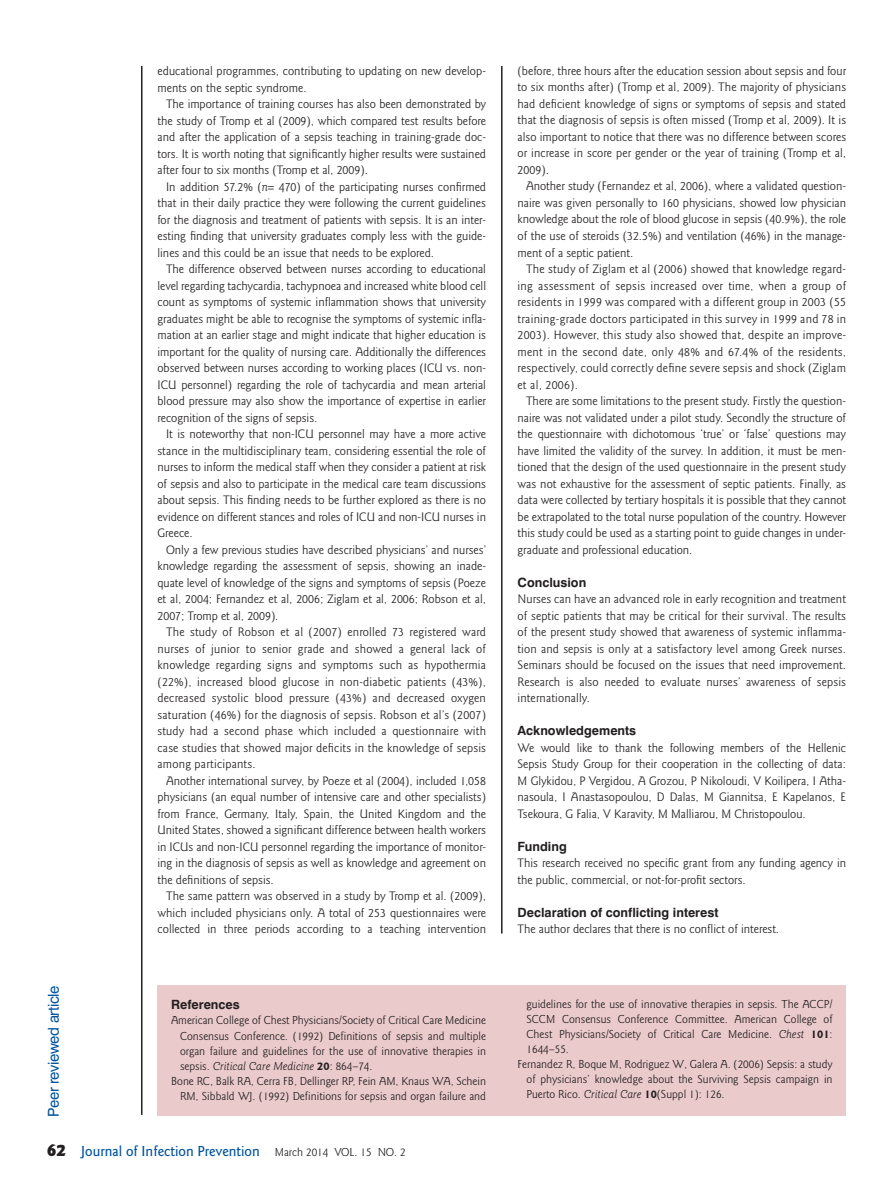
<style>
.page{position:relative;width:893px;height:1191px;background:#fff}
.page>*{position:absolute;margin:0;border:0;box-sizing:border-box;transform-origin:0 0}
.t1{font:500 15px "Goudy Sans Std";color:#0153a0}
.t2{font:15px "Swiss 721 BT";letter-spacing:-.025em;color:#0153a0}
.t3{font:12.75px/16.5px "Goudy Sans Std";color:#231f20;text-align:justify}
.t4{font:700 12.75px "Swiss 721 BT";color:#231f20}
.t5{font:12px "Goudy Sans Std";color:#231f20}
.t6{font:italic 12px "Goudy Sans Std";color:#231f20}
.s1{font-style:italic}
.s2{font-style:normal}
.s3{font-weight:700;font-style:normal}
.s4{font-weight:900;font-size:18px;color:#231f20}
.s5{font-weight:400;font-size:12px;color:#231f20}
.s6{font-weight:700}
</style>
<div class="page">
<hr style="left:141px;top:66px;width:1px;height:1049px;background:#231f20">
<hr style="left:501px;top:66px;width:1px;height:867px;background:#231f20">
<div style="left:158px;top:985px;width:688px;height:131px;background:#eacacb"></div>
<p class="t2" style="left:45px;top:1116px;width:133px;rotate:-90deg">Peer reviewed article</p>
<p class="t3" style="left:158px;top:63px;width:330px">educational programmes, contributing to updating on new develop&shy;ments on the septic syndrome.</p>
<p class="t3" style="left:158px;top:96px;width:330px;text-indent:9px">The importance of training courses has also been demonstrated by the study of Tromp et al (2009), which compared test results before and after the application of a sepsis teaching in training-grade doc&shy;tors. It is worth noting that significantly higher results were sustained after four to six months (Tromp et al, 2009).</p>
<p class="t3" style="left:158px;top:178px;width:330px;text-indent:9px">In addition 57.2% (<span class="s1">n</span>= 470) of the participating nurses confirmed that in their daily practice they were following the current guidelines for the diagnosis and treatment of patients with sepsis. It is an inter&shy;esting finding that university graduates comply less with the guide&shy;lines and this could be an issue that needs to be explored.</p>
<p class="t3" style="left:158px;top:261px;width:330px;text-indent:9px">The difference observed between nurses according to educational level regarding tachycardia, tachypnoea and increased white blood cell count as symptoms of systemic inflammation shows that university graduates might be able to recognise the symptoms of systemic infla&shy;mation at an earlier stage and might indicate that higher education is important for the quality of nursing care. Additionally the differences observed between nurses according to working places (ICU vs. non-ICU personnel) regarding the role of tachycardia and mean arterial blood pressure may also show the importance of expertise in earlier recognition of the signs of sepsis.</p>
<p class="t3" style="left:158px;top:426px;width:330px;text-indent:9px">It is noteworthy that non-ICU personnel may have a more active stance in the multidisciplinary team, considering essential the role of nurses to inform the medical staff when they consider a patient at risk of sepsis and also to participate in the medical care team discussions about sepsis. This finding needs to be further explored as there is no evidence on different stances and roles of ICU and non-ICU nurses in Greece.</p>
<p class="t3" style="left:158px;top:541px;width:330px;text-indent:9px">Only a few previous studies have described physicians’ and nurses’ knowledge regarding the assessment of sepsis, showing an inade&shy;quate level of knowledge of the signs and symptoms of sepsis (Poeze et al, 2004; Fernandez et al, 2006; Ziglam et al, 2006; Robson et al, 2007; Tromp et al, 2009).</p>
<p class="t3" style="left:158px;top:624px;width:330px;text-indent:9px">The study of Robson et al (2007) enrolled 73 registered ward nurses of junior to senior grade and showed a general lack of knowledge regarding signs and symptoms such as hypothermia (22%), increased blood glucose in non-diabetic patients (43%), decreased systolic blood pressure (43%) and decreased oxygen saturation (46%) for the diagnosis of sepsis. Robson et al’s (2007) study had a second phase which included a questionnaire with case studies that showed major deficits in the knowledge of sepsis among participants.</p>
<p class="t3" style="left:158px;top:772px;width:330px;text-indent:9px">Another international survey, by Poeze et al (2004), included 1,058 physicians (an equal number of intensive care and other specialists) from France, Germany, Italy, Spain, the United Kingdom and the United States, showed a significant difference between health workers in ICUs and non-ICU personnel regarding the importance of monitor&shy;ing in the diagnosis of sepsis as well as knowledge and agreement on the definitions of sepsis.</p>
<p class="t3" style="left:158px;top:888px;width:330px;text-indent:9px">The same pattern was observed in a study by Tromp et al. (2009), which included physicians only. A total of 253 questionnaires were collected in three periods according to a teaching intervention</p>
<p class="t4" style="left:171px;top:997px;width:70px">References</p>
<p class="t5" style="left:171px;top:1013px;width:316px">American College of Chest Physicians/Society of Critical Care Medicine</p>
<p class="t5" style="left:180px;top:1028px;width:307px">Consensus Conference. (1992) Definitions of sepsis and multiple</p>
<p class="t5" style="left:180px;top:1043px;width:308px">organ failure and guidelines for the use of innovative therapies in</p>
<p class="t6" style="left:180px;top:1059px;width:194px"><span class="s2">sepsis.</span> Critical Care Medicine <span class="s3">20</span><span class="s2">: 864–74.</span></p>
<p class="t5" style="left:171px;top:1073px;width:316px">Bone RC, Balk RA, Cerra FB, Dellinger RP, Fein AM, Knaus WA, Schein</p>
<p class="t5" style="left:180px;top:1088px;width:307px">RM, Sibbald WJ. (1992) Definitions for sepsis and organ failure and</p>
<p class="t1" style="left:47px;top:1142px;width:360px"><span class="s4">62</span> Journal of Infection Prevention <span class="s5">March 2014 VOL. 15 NO. 2</span></p>
<p class="t3" style="left:517px;top:63px;width:330px">(before, three hours after the education session about sepsis and four to six months after) (Tromp et al, 2009). The majority of physicians had deficient knowledge of signs or symptoms of sepsis and stated that the diagnosis of sepsis is often missed (Tromp et al, 2009). It is also important to notice that there was no difference between scores or increase in score per gender or the year of training (Tromp et al, 2009).</p>
<p class="t3" style="left:517px;top:178px;width:330px;text-indent:9px">Another study (Fernandez et al, 2006), where a validated question&shy;naire was given personally to 160 physicians, showed low physician knowledge about the role of blood glucose in sepsis (40.9%), the role of the use of steroids (32.5%) and ventilation (46%) in the manage&shy;ment of a septic patient.</p>
<p class="t3" style="left:517px;top:261px;width:330px;text-indent:9px">The study of Ziglam et al (2006) showed that knowledge regard&shy;ing assessment of sepsis increased over time, when a group of residents in 1999 was compared with a different group in 2003 (55 training-grade doctors participated in this survey in 1999 and 78 in 2003). However, this study also showed that, despite an improve&shy;ment in the second date, only 48% and 67.4% of the residents, respectively, could correctly define severe sepsis and shock (Ziglam et al, 2006).</p>
<p class="t3" style="left:517px;top:393px;width:330px;text-indent:9px">There are some limitations to the present study. Firstly the question&shy;naire was not validated under a pilot study. Secondly the structure of the questionnaire with dichotomous ‘true’ or ‘false’ questions may have limited the validity of the survey. In addition, it must be men&shy;tioned that the design of the used questionnaire in the present study was not exhaustive for the assessment of septic patients. Finally, as data were collected by tertiary hospitals it is possible that they cannot be extrapolated to the total nurse population of the country. However this study could be used as a starting point to guide changes in under&shy;graduate and professional education.</p>
<p class="t4" style="left:517px;top:574px;width:70px">Conclusion</p>
<p class="t3" style="left:517px;top:591px;width:330px">Nurses can have an advanced role in early recognition and treatment of septic patients that may be critical for their survival. The results of the present study showed that awareness of systemic inflamma&shy;tion and sepsis is only at a satisfactory level among Greek nurses.<br>Seminars should be focused on the issues that need improvement.<br>Research is also needed to evaluate nurses’ awareness of sepsis internationally.</p>
<p class="t4" style="left:517px;top:723px;width:120px">Acknowledgements</p>
<p class="t3" style="left:517px;top:739px;width:330px">We would like to thank the following members of the Hellenic Sepsis Study Group for their cooperation in the collecting of data:<br>M Glykidou, P Vergidou, A Grozou, P Nikoloudi, V Koilipera, I Atha&shy;nasoula, I Anastasopoulou, D Dalas, M Giannitsa, E Kapelanos, E Tsekoura, G Falia, V Karavity, M Malliarou, M Christopoulou.</p>
<p class="t4" style="left:517px;top:838px;width:51px">Funding</p>
<p class="t3" style="left:517px;top:855px;width:330px">This research received no specific grant from any funding agency in the public, commercial, or not-for-profit sectors.</p>
<p class="t4" style="left:517px;top:904px;width:202px">Declaration of conflicting interest</p>
<p class="t3" style="left:517px;top:921px;width:263px">The author declares that there is no conflict of interest.</p>
<p class="t5" style="left:526px;top:997px;width:307px">guidelines for the use of innovative therapies in sepsis. The ACCP/</p>
<p class="t5" style="left:526px;top:1012px;width:308px">SCCM Consensus Conference Committee. American College of</p>
<p class="t5" style="left:526px;top:1027px;width:307px">Chest Physicians/Society of Critical Care Medicine. <span class="s1">Chest</span> <span class="s6">101</span>:</p>
<p class="t5" style="left:526px;top:1042px;width:44px">1644–55.</p>
<p class="t5" style="left:518px;top:1057px;width:317px">Fernandez R, Boque M, Rodriguez W, Galera A. (2006) Sepsis: a study</p>
<p class="t5" style="left:526px;top:1072px;width:308px">of physicians’ knowledge about the Surviving Sepsis campaign in</p>
<p class="t5" style="left:526px;top:1087px;width:200px">Puerto Rico. <span class="s1">Critical Care</span> <span class="s6">10</span>(Suppl 1): 126.</p>
</div>
